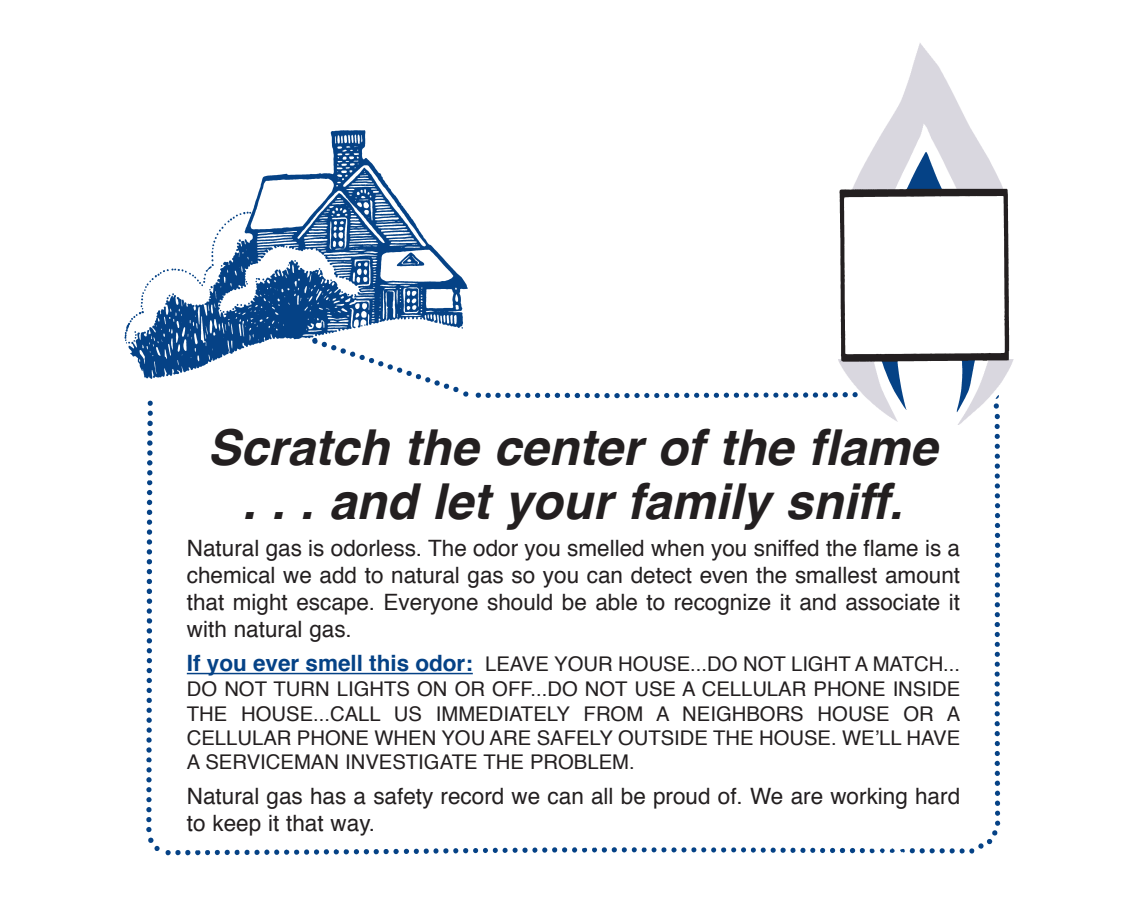
<style>
.page{position:relative;width:1134px;height:912px;background:#fff}
.page>*{position:absolute;margin:0;border:0;box-sizing:border-box;transform-origin:0 0}
.t1{font:italic 700 49.5px/54px "Helvetica";color:#231f20;text-align:center}
.t2{font:22.5px/27px "Helvetica";color:#231f20;text-align:justify}
.t3{font:20.25px/24.5px "Helvetica";color:#231f20;text-align:justify}
.s1{font-weight:700;font-size:22.5px;color:#054286}
</style>
<div class="page">
<img style="left:124px;top:43px;width:890px;height:813px">
<div style="left:160px;top:425px;width:825px;height:130px;background:#fff"></div>
<hr style="left:187px;top:672px;width:286px;height:2px;background:#054286">
<h1 class="t1" style="left:207px;top:420px;width:732px">Scratch the center of the flame . . . and let your family sniff.</h1>
<p class="t2" style="left:187px;top:535px;width:775px">Natural gas is odorless. The odor you smelled when you sniffed the flame is a chemical we add to natural gas so you can detect even the smallest amount that might escape. Everyone should be able to recognize it and associate it with natural gas.</p>
<p class="t3" style="left:187px;top:652px;width:775px"><span class="s1">If you ever smell this odor:</span> LEAVE YOUR HOUSE...DO NOT LIGHT A MATCH...<br>DO NOT TURN LIGHTS ON OR OFF...DO NOT USE A CELLULAR PHONE INSIDE THE HOUSE...CALL US IMMEDIATELY FROM A NEIGHBORS HOUSE OR A CELLULAR PHONE WHEN YOU ARE SAFELY OUTSIDE THE HOUSE. WE’LL HAVE A SERVICEMAN INVESTIGATE THE PROBLEM.</p>
<p class="t2" style="left:187px;top:782px;width:775px">Natural gas has a safety record we can all be proud of. We are working hard to keep it that way.</p>
</div>
